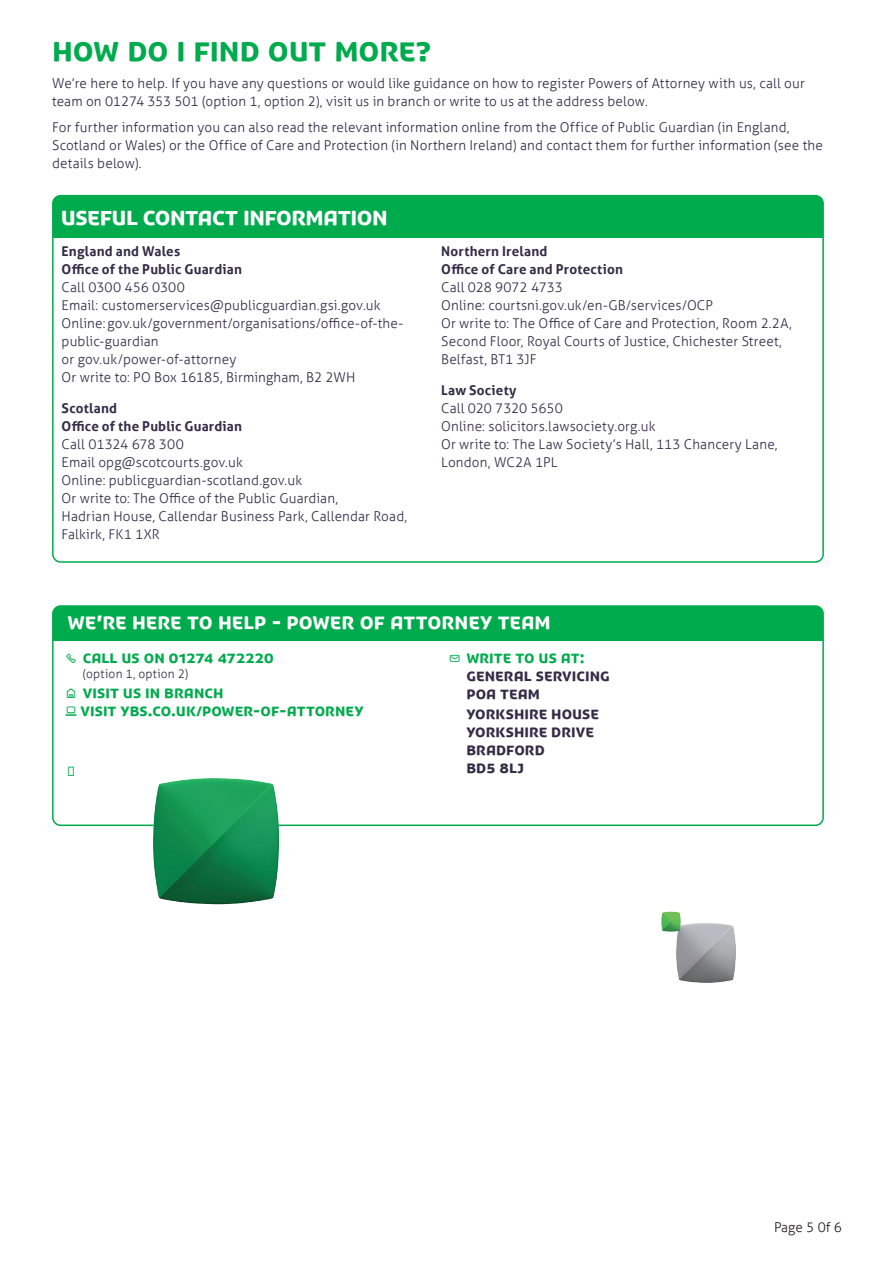
<style>
.page{position:relative;width:893px;height:1263px;background:#fff}
.page>*{position:absolute;margin:0;border:0;box-sizing:border-box;transform-origin:0 0}
.t1{font:36px "YBSG Headline";letter-spacing:-.005em;color:#00ab4d}
.Body_Header{font:27px "YBSG Headline";letter-spacing:-.02em;color:#fff}
.t2{font:24px "YBSG Headline";color:#fff}
.t3{font:18px/18px "YBSG Headline";letter-spacing:.005em;color:#322c46}
.t4{font:18px "YBSG Headline";letter-spacing:.005em;color:#00ab4d}
.t5{font:300 13.5px/18px "YBSG Aller";letter-spacing:.01em;color:#322c46}
.t6{font:300 13.5px "YBSG Aller";letter-spacing:-.005em;color:#231f20}
.t7{font:300 12px "YBSG Aller";letter-spacing:.015em;color:#322c46}
.s1{font-weight:700}
.s2{color:#00ab4d}
</style>
<div class="page">
<img style="left:676px;top:923px;width:60px;height:60px">
<img style="left:661px;top:911px;width:21px;height:21px">
<div style="left:53px;top:606px;width:770px;height:219px;background:#00ab4d;border-radius:8px"></div>
<div style="left:55px;top:641px;width:766px;height:182px;background:#fff"></div>
<div style="left:52px;top:605px;width:772px;height:221px;border:2px solid #00ab4d;border-radius:8px"></div>
<div style="left:53px;top:196px;width:770px;height:366px;background:#00ab4d;border-radius:8px"></div>
<div style="left:55px;top:238px;width:766px;height:322px;background:#fff"></div>
<div style="left:52px;top:195px;width:772px;height:368px;border:2px solid #00ab4d;border-radius:8px"></div>
<img style="left:145px;top:769px;width:142px;height:136px">
<svg style="left:67px;top:653px;width:9px;height:10px"></svg>
<svg style="left:67px;top:688px;width:8px;height:10px"></svg>
<svg style="left:66px;top:706px;width:10px;height:10px"></svg>
<svg style="left:68px;top:767px;width:6px;height:9px"></svg>
<svg style="left:450px;top:654px;width:10px;height:7px"></svg>
<p class="t1" style="left:52px;top:34px;width:381px">How do I find out more?</p>
<p class="t5" style="left:52px;top:74px;width:754px">We’re here to help. If you have any questions or would like guidance on how to register Powers of Attorney with us, call our team on 01274 353 501 (option 1, option 2), visit us in branch or write to us at the address below.</p>
<p class="t5" style="left:52px;top:119px;width:772px">For further information you can also read the relevant information online from the Office of Public Guardian (in England,<br>Scotland or Wales) or the Office of Care and Protection (in Northern Ireland) and contact them for further information (see the details below).</p>
<p class="Body_Header" style="left:61px;top:204px;width:328px">USEFUL contact information</p>
<p class="t5" style="left:62px;top:243px;width:343px"><span class="s1">England and Wales<br>Office of the Public Guardian<br></span>Call 0300 456 0300<br>Email: customerservices@publicguardian.gsi.gov.uk Online: gov.uk/government/organisations/office-of-the&shy;public-guardian<br>or gov.uk/power-of-attorney<br>Or write to: PO Box 16185, Birmingham, B2 2WH</p>
<p class="t5" style="left:62px;top:399px;width:347px"><span class="s1">Scotland<br>Office of the Public Guardian<br></span>Call 01324 678 300<br>Email opg@scotcourts.gov.uk<br>Online: publicguardian-scotland.gov.uk<br>Or write to: The Office of the Public Guardian,<br>Hadrian House, Callendar Business Park, Callendar Road,<br>Falkirk, FK1 1XR</p>
<p class="t5" style="left:441px;top:243px;width:352px"><span class="s1">Northern Ireland<br>Office of Care and Protection<br></span>Call 028 9072 4733<br>Online: courtsni.gov.uk/en-GB/services/OCP<br>Or write to: The Office of Care and Protection, Room 2.2A, Second Floor, Royal Courts of Justice, Chichester Street, Belfast, BT1 3JF</p>
<p class="t5" style="left:441px;top:381px;width:338px"><span class="s1">Law Society<br></span>Call 020 7320 5650<br>Online: solicitors.lawsociety.org.uk<br>Or write to: The Law Society’s Hall, 113 Chancery Lane,<br>London, WC2A 1PL</p>
<p class="t2" style="left:67px;top:610px;width:485px">we’re here to help - Power of attorney team</p>
<p class="t4" style="left:83px;top:649px;width:192px">Call us on 01274 472220</p>
<p class="t7" style="left:83px;top:666px;width:107px">(option 1, option 2)</p>
<p class="t4" style="left:83px;top:684px;width:142px">Visit us in branch</p>
<p class="t4" style="left:80px;top:702px;width:285px">Visit ybs.co.uk/power-of-attorney</p>
<p class="t3" style="left:466px;top:649px;width:145px"><span class="s2">write to us at:<br></span>General Servicing<br>POA Team</p>
<p class="t3" style="left:466px;top:705px;width:134px">Yorkshire House<br>Yorkshire Drive<br>Bradford<br>BD5 8LJ</p>
<p class="t6" style="left:774px;top:1219px;width:69px">Page 5 0f 6</p>
</div>
